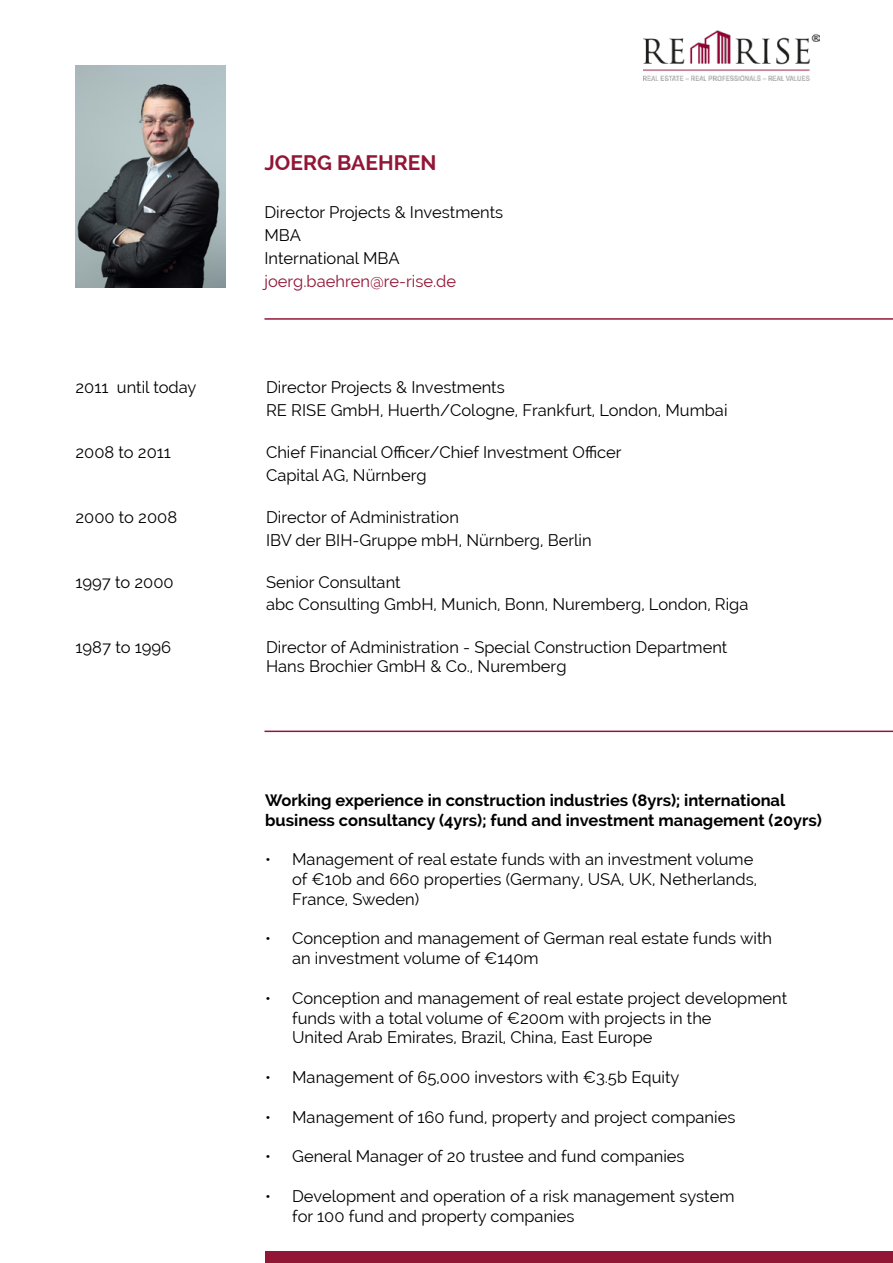
<style>
.page{position:relative;width:893px;height:1263px;background:#fff}
.page>*{position:absolute;margin:0;border:0;box-sizing:border-box;transform-origin:0 0}
.t1{font:700 21px "Raleway";color:#921636}
.t2{font:16.5px/19.8px "Raleway";color:#000}
.t3{font:700 16.5px/19.8px "Raleway";color:#000}
.t4{font:16.5px "Raleway";color:#921636}
</style>
<div class="page">
<hr style="left:264px;top:318px;width:629px;height:2px;background:#921636">
<hr style="left:264px;top:730px;width:629px;height:2px;background:#921636">
<img style="left:75px;top:65px;width:150px;height:223px">
<img style="left:644px;top:30px;width:175px;height:51px">
<div style="left:265px;top:1251px;width:628px;height:12px;background:#921636"></div>
<p class="t1" style="left:264px;top:150px;width:174px">JOERG BAEHREN</p>
<p class="t2" style="left:264px;top:201px;width:240px;line-height:23.1px">Director Projects &amp; Investments<br>MBA<br>International MBA</p>
<p class="t4" style="left:264px;top:272px;width:193px">joerg.baehren@re-rise.de</p>
<p class="t2" style="left:75px;top:378px;width:123px">2011 until today</p>
<p class="t2" style="left:266px;top:376px;width:463px;line-height:22.5px">Director Projects &amp; Investments<br>RE RISE GmbH, Huerth/Cologne, Frankfurt, London, Mumbai</p>
<p class="t2" style="left:75px;top:442px;width:97px">2008 to 2011</p>
<p class="t2" style="left:266px;top:441px;width:357px;line-height:22.5px">Chief Financial Officer/Chief Investment Officer<br>Capital AG, Nürnberg</p>
<p class="t2" style="left:75px;top:507px;width:103px">2000 to 2008</p>
<p class="t2" style="left:266px;top:506px;width:327px;line-height:22.5px">Director of Administration<br>IBV der BIH-Gruppe mbH, Nürnberg, Berlin</p>
<p class="t2" style="left:75px;top:572px;width:100px">1997 to 2000</p>
<p class="t2" style="left:266px;top:571px;width:484px;line-height:22.5px">Senior Consultant<br>abc Consulting GmbH, Munich, Bonn, Nuremberg, London, Riga</p>
<p class="t2" style="left:75px;top:637px;width:97px">1987 to 1996</p>
<p class="t2" style="left:266px;top:637px;width:463px">Director of Administration - Special Construction Department<br>Hans Brochier GmbH &amp; Co., Nuremberg</p>
<p class="t3" style="left:265px;top:790px;width:558px">Working experience in construction industries (8yrs); international business consultancy (4yrs); fund and investment management (20yrs)</p>
<p class="t2" style="left:292px;top:849px;width:466px;text-indent:-27px">• Management of real estate funds with an investment volume of €10b and 660 properties (Germany, USA, UK, Netherlands,<br>France, Sweden)</p>
<p class="t2" style="left:292px;top:929px;width:481px;text-indent:-27px">• Conception and management of German real estate funds with an investment volume of €140m</p>
<p class="t2" style="left:292px;top:988px;width:497px;text-indent:-27px">• Conception and management of real estate project development funds with a total volume of €200m with projects in the<br>United Arab Emirates, Brazil, China, East Europe</p>
<p class="t2" style="left:265px;top:1067px;width:416px">• Management of 65,000 investors with €3.5b Equity</p>
<p class="t2" style="left:265px;top:1107px;width:472px">• Management of 160 fund, property and project companies</p>
<p class="t2" style="left:265px;top:1146px;width:421px">• General Manager of 20 trustee and fund companies</p>
<p class="t2" style="left:292px;top:1186px;width:444px;text-indent:-27px">• Development and operation of a risk management system for 100 fund and property companies</p>
</div>
